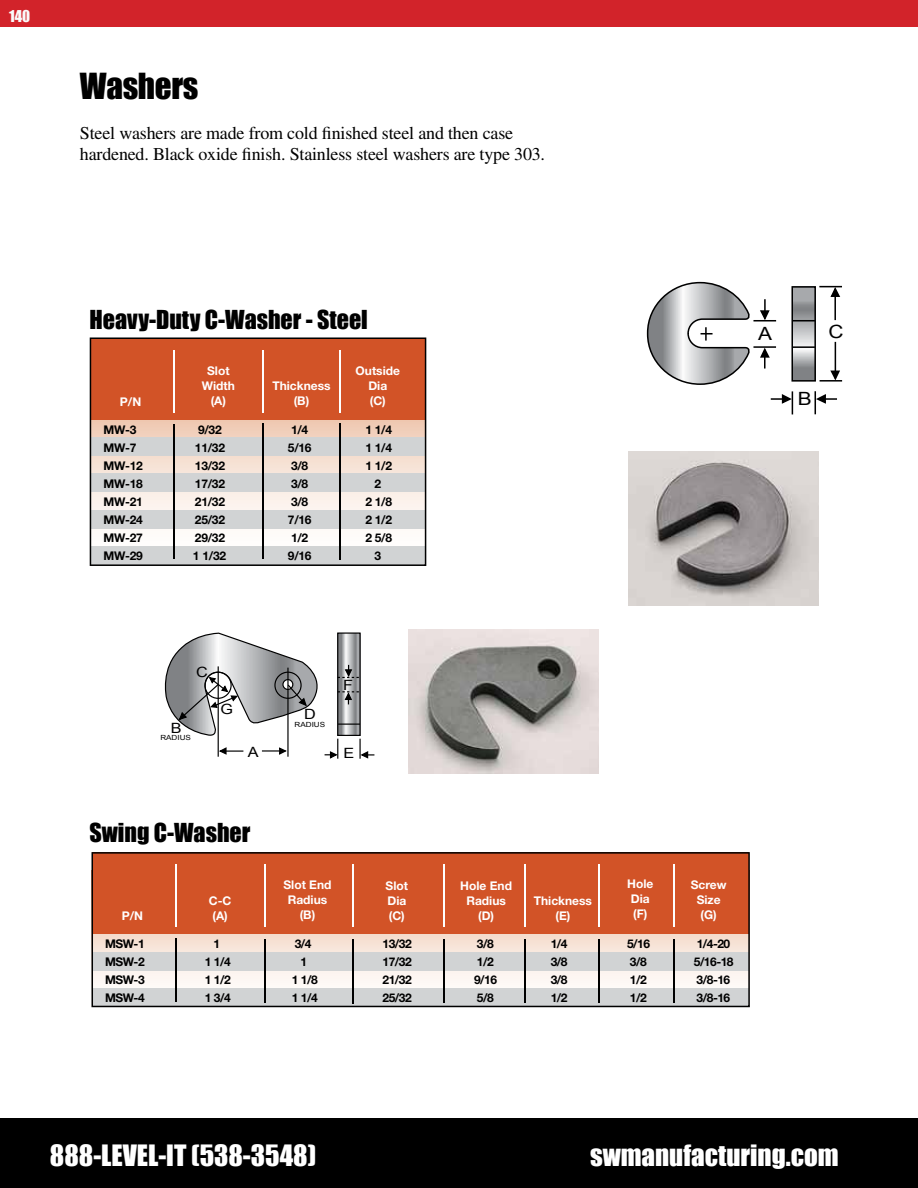
<style>
.page{position:relative;width:918px;height:1188px;background:#fff}
.page>*{position:absolute;margin:0;border:0;box-sizing:border-box;transform-origin:0 0}
.t1{font:33px "Impact";letter-spacing:-.01em;color:#000}
.t2{font:27px "Impact";color:#fff}
.t3{font:24px "Impact";color:#000}
.t4{font:18.3px "Arial";color:#000;scale:1.14 1}
.t5{font:18px/21.6px "Times";letter-spacing:-.01em;color:#000}
.t6{font:15px "Impact";color:#fafafa}
.t7{font:14.1px "Arial";color:#000;scale:1.14 1}
.t8{font:700 12px "Helvetica Neue";letter-spacing:-.02em;color:#000}
.t9{font:700 12px/15px "Helvetica Neue";color:#fff;text-align:center}
.t10{font:7.05px "Arial";color:#000;scale:1.15 1}
</style>
<div class="page">
<div style="left:0;top:0;width:918px;height:27px;background:#d2232a"></div>
<div style="left:0;top:1119px;width:918px;height:69px;background:#000"></div>
<img style="left:628px;top:451px;width:191px;height:155px">
<svg style="left:164px;top:632px;width:210px;height:127px"></svg>
<svg style="left:90px;top:337px;width:336px;height:229px;background:#d6a694"></svg>
<svg style="left:760px;top:348px;width:10px;height:21px"></svg>
<svg style="left:760px;top:299px;width:10px;height:21px"></svg>
<hr style="left:753px;top:320px;width:23px;height:2px;background:#000">
<hr style="left:753px;top:346px;width:23px;height:2px;background:#000">
<svg style="left:814px;top:391px;width:23px;height:23px"></svg>
<svg style="left:771px;top:391px;width:23px;height:23px"></svg>
<hr style="left:834px;top:289px;width:2px;height:31px;background:#000">
<svg style="left:830px;top:369px;width:10px;height:11px"></svg>
<hr style="left:835px;top:342px;width:1px;height:36px;background:#000">
<svg style="left:819px;top:285px;width:23px;height:13px"></svg>
<hr style="left:820px;top:380px;width:22px;height:2px;background:#000">
<svg style="left:646px;top:281px;width:104px;height:104px"></svg>
<svg style="left:794px;top:289px;width:19px;height:90px;background:#abadaf"></svg>
<div style="left:791px;top:286px;width:25px;height:96px;border:2px solid #000"></div>
<svg style="left:792px;top:320px;width:23px;height:1px"></svg>
<hr style="left:793px;top:346px;width:22px;height:2px;background:#000">
<div style="left:92px;top:871px;width:658px;height:139px;background:linear-gradient(to right,#c4c4c4,#c4c4c4)"></div>
<svg style="left:91px;top:852px;width:659px;height:155px;background:#d59179"></svg>
<hr style="left:175px;top:864px;width:2px;height:63px;background:#fff">
<hr style="left:175px;top:939px;width:2px;height:63px;background:#000">
<hr style="left:264px;top:864px;width:2px;height:63px;background:#fff">
<hr style="left:264px;top:939px;width:2px;height:63px;background:#000">
<hr style="left:352px;top:864px;width:2px;height:63px;background:#fff">
<hr style="left:352px;top:939px;width:2px;height:64px;background:#000">
<hr style="left:443px;top:864px;width:2px;height:63px;background:#fff">
<hr style="left:443px;top:939px;width:2px;height:63px;background:#000">
<hr style="left:524px;top:864px;width:2px;height:63px;background:#fff">
<hr style="left:524px;top:939px;width:2px;height:63px;background:#000">
<hr style="left:598px;top:864px;width:1px;height:63px;background:#fff">
<hr style="left:598px;top:939px;width:1px;height:63px;background:#000">
<hr style="left:674px;top:864px;width:1px;height:63px;background:#fff">
<hr style="left:674px;top:939px;width:1px;height:63px;background:#000">
<img style="left:408px;top:630px;width:191px;height:144px">
<p class="t6" style="left:9px;top:5px;width:23px">140</p>
<p class="t1" style="left:80px;top:61px;width:120px">Washers</p>
<p class="t5" style="left:80px;top:122px;width:467px">Steel washers are made from cold finished steel and then case hardened. Black oxide finish. Stainless steel washers are type 303.</p>
<p class="t3" style="left:90px;top:301px;width:280px">Heavy-Duty C-Washer - Steel</p>
<p class="t9" style="left:120px;top:393px;width:23px">P/N</p>
<p class="t9" style="left:202px;top:363px;width:35px">Slot<br>Width (A)</p>
<p class="t9" style="left:356px;top:363px;width:46px">Outside<br>Dia<br>(C)</p>
<p class="t9" style="left:272px;top:378px;width:60px">Thickness (B)</p>
<p class="t8" style="left:103px;top:422px;width:35px">MW-3</p>
<p class="t8" style="left:198px;top:422px;width:25px">9/32</p>
<p class="t8" style="left:291px;top:422px;width:19px">1/4</p>
<p class="t8" style="left:365px;top:422px;width:28px">1 1/4</p>
<p class="t8" style="left:103px;top:440px;width:35px">MW-7</p>
<p class="t8" style="left:195px;top:440px;width:32px">11/32</p>
<p class="t8" style="left:288px;top:440px;width:25px">5/16</p>
<p class="t8" style="left:365px;top:440px;width:28px">1 1/4</p>
<p class="t8" style="left:103px;top:458px;width:41px">MW-12</p>
<p class="t8" style="left:195px;top:458px;width:32px">13/32</p>
<p class="t8" style="left:291px;top:458px;width:19px">3/8</p>
<p class="t8" style="left:365px;top:458px;width:28px">1 1/2</p>
<p class="t8" style="left:103px;top:476px;width:41px">MW-18</p>
<p class="t8" style="left:195px;top:476px;width:32px">17/32</p>
<p class="t8" style="left:291px;top:476px;width:19px">3/8</p>
<p class="t8" style="left:375px;top:476px;width:8px">2</p>
<p class="t8" style="left:103px;top:494px;width:41px">MW-21</p>
<p class="t8" style="left:195px;top:494px;width:32px">21/32</p>
<p class="t8" style="left:291px;top:494px;width:19px">3/8</p>
<p class="t8" style="left:365px;top:494px;width:28px">2 1/8</p>
<p class="t8" style="left:103px;top:512px;width:41px">MW-24</p>
<p class="t8" style="left:195px;top:512px;width:32px">25/32</p>
<p class="t8" style="left:288px;top:512px;width:25px">7/16</p>
<p class="t8" style="left:365px;top:512px;width:28px">2 1/2</p>
<p class="t8" style="left:103px;top:530px;width:41px">MW-27</p>
<p class="t8" style="left:195px;top:530px;width:32px">29/32</p>
<p class="t8" style="left:291px;top:530px;width:19px">1/2</p>
<p class="t8" style="left:365px;top:530px;width:28px">2 5/8</p>
<p class="t8" style="left:103px;top:548px;width:41px">MW-29</p>
<p class="t8" style="left:193px;top:548px;width:35px">1 1/32</p>
<p class="t8" style="left:288px;top:548px;width:25px">9/16</p>
<p class="t8" style="left:375px;top:548px;width:8px">3</p>
<p class="t4" style="left:758px;top:323px;width:14px">A</p>
<p class="t4" style="left:829px;top:321px;width:15px">C</p>
<p class="t4" style="left:798px;top:389px;width:14px">B</p>
<p class="t7" style="left:196px;top:663px;width:12px">C</p>
<p class="t7" style="left:171px;top:719px;width:11px">B</p>
<p class="t10" style="left:160px;top:733px;width:28px">RADIUS</p>
<p class="t7" style="left:221px;top:699px;width:13px">G</p>
<p class="t7" style="left:248px;top:743px;width:11px">A</p>
<p class="t7" style="left:304px;top:705px;width:12px">D</p>
<p class="t10" style="left:295px;top:720px;width:28px">RADIUS</p>
<p class="t7" style="left:343px;top:676px;width:10px">F</p>
<p class="t7" style="left:343px;top:744px;width:11px">E</p>
<p class="t3" style="left:90px;top:814px;width:162px">Swing C-Washer</p>
<p class="t9" style="left:122px;top:908px;width:23px">P/N</p>
<p class="t9" style="left:209px;top:893px;width:24px">C-C (A)</p>
<p class="t9" style="left:284px;top:877px;width:49px">Slot End<br>Radius (B)</p>
<p class="t9" style="left:386px;top:878px;width:24px;text-align:left">Slot<br>Dia (C)</p>
<p class="t9" style="left:460px;top:878px;width:53px">Hole End<br>Radius (D)</p>
<p class="t9" style="left:534px;top:893px;width:60px">Thickness (E)</p>
<p class="t9" style="left:627px;top:876px;width:28px">Hole<br>Dia (F)</p>
<p class="t9" style="left:691px;top:877px;width:37px">Screw<br>Size (G)</p>
<p class="t8" style="left:105px;top:936px;width:41px">MSW-1</p>
<p class="t8" style="left:213px;top:936px;width:8px">1</p>
<p class="t8" style="left:295px;top:936px;width:18px">3/4</p>
<p class="t8" style="left:383px;top:936px;width:31px">13/32</p>
<p class="t8" style="left:477px;top:936px;width:18px">3/8</p>
<p class="t8" style="left:551px;top:936px;width:18px">1/4</p>
<p class="t8" style="left:627px;top:936px;width:25px">5/16</p>
<p class="t8" style="left:697px;top:936px;width:35px">1/4-20</p>
<p class="t8" style="left:105px;top:954px;width:41px">MSW-2</p>
<p class="t8" style="left:205px;top:954px;width:27px">1 1/4</p>
<p class="t8" style="left:300px;top:954px;width:8px">1</p>
<p class="t8" style="left:383px;top:954px;width:31px">17/32</p>
<p class="t8" style="left:477px;top:954px;width:18px">1/2</p>
<p class="t8" style="left:551px;top:954px;width:18px">3/8</p>
<p class="t8" style="left:630px;top:954px;width:18px">3/8</p>
<p class="t8" style="left:694px;top:954px;width:41px">5/16-18</p>
<p class="t8" style="left:105px;top:972px;width:41px">MSW-3</p>
<p class="t8" style="left:205px;top:972px;width:27px">1 1/2</p>
<p class="t8" style="left:292px;top:972px;width:27px">1 1/8</p>
<p class="t8" style="left:383px;top:972px;width:31px">21/32</p>
<p class="t8" style="left:474px;top:972px;width:25px">9/16</p>
<p class="t8" style="left:551px;top:972px;width:18px">3/8</p>
<p class="t8" style="left:630px;top:972px;width:18px">1/2</p>
<p class="t8" style="left:697px;top:972px;width:35px">3/8-16</p>
<p class="t8" style="left:105px;top:990px;width:41px">MSW-4</p>
<p class="t8" style="left:205px;top:990px;width:27px">1 3/4</p>
<p class="t8" style="left:292px;top:990px;width:27px">1 1/4</p>
<p class="t8" style="left:383px;top:990px;width:31px">25/32</p>
<p class="t8" style="left:477px;top:990px;width:18px">5/8</p>
<p class="t8" style="left:551px;top:990px;width:18px">1/2</p>
<p class="t8" style="left:630px;top:990px;width:18px">1/2</p>
<p class="t8" style="left:697px;top:990px;width:35px">3/8-16</p>
<h2 class="t2" style="left:50px;top:1134px;width:268px">888-LEVEL-IT (538-3548)</h2>
<h2 class="t2" style="left:590px;top:1134px;width:250px">swmanufacturing.com</h2>
</div>
